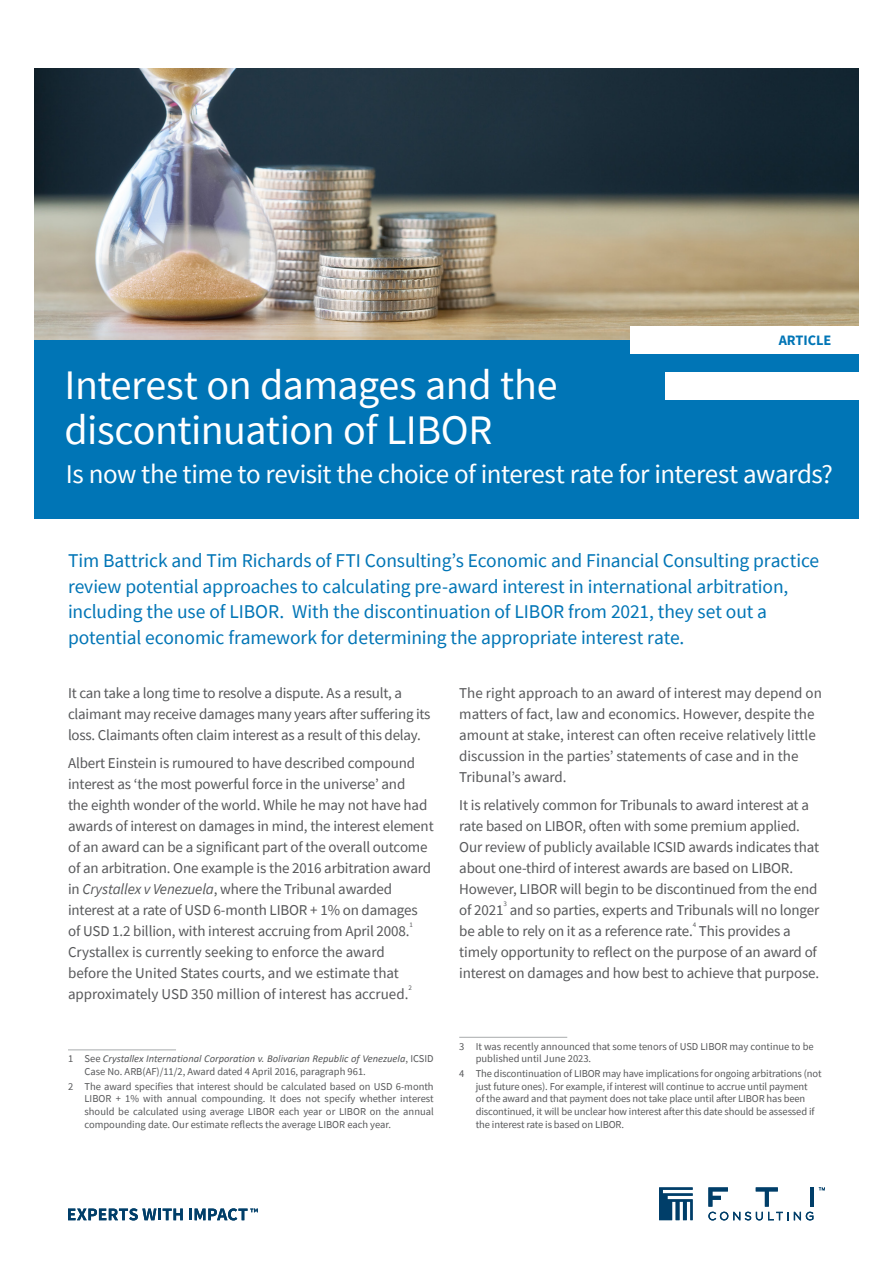
<style>
.page{position:relative;width:893px;height:1263px;background:#fff}
.page>*{position:absolute;margin:0;border:0;box-sizing:border-box;transform-origin:0 0}
.Headline{font:42px/45px "Source Sans Pro";letter-spacing:-.015em;color:#fff}
.Subtitle{font:27px "Source Sans Pro";letter-spacing:-.02em;color:#fff}
.Intro{font:19.5px/25.5px "Source Sans Pro";letter-spacing:-.005em;color:#0075b6}
.Body_Copy{font:15px/21px "Source Sans Pro";letter-spacing:-.01em;color:#57585a}
.Label{font:700 14.4px "Source Sans Pro";color:#0075b6}
.Footnote{font:10.5px/12.6px "Source Sans Pro";letter-spacing:-.01em;color:#57585a}
.Footnote-2{font:italic 10.5px/12.6px "Calibri";color:#57585a}
.Body_Copy-2{font:7.05px "Source Sans Pro";color:#57585a}
.s1{font-style:italic}
.s2{font-family:"Source Sans Pro";font-style:normal}
</style>
<div class="page">
<img style="left:34px;top:68px;width:825px;height:272px">
<svg style="left:68px;top:1208px;width:115px;height:12px"></svg>
<svg style="left:189px;top:1208px;width:69px;height:12px"></svg>
<svg style="left:659px;top:1187px;width:34px;height:33px"></svg>
<svg style="left:708px;top:1212px;width:105px;height:8px"></svg>
<svg style="left:819px;top:1187px;width:6px;height:3px"></svg>
<svg style="left:756px;top:1187px;width:22px;height:19px"></svg>
<hr style="left:810px;top:1187px;width:4px;height:19px;background:#003e69">
<svg style="left:708px;top:1187px;width:20px;height:19px"></svg>
<div style="left:34px;top:340px;width:825px;height:179px;background:#0075b6"></div>
<div style="left:630px;top:326px;width:229px;height:28px;background:#fff"></div>
<div style="left:666px;top:372px;width:193px;height:27px;background:#fff"></div>
<hr style="left:459px;top:1037px;width:108px;height:1px;background:#a8abac">
<hr style="left:68px;top:1049px;width:108px;height:1px;background:#a8abac">
<p class="Label" style="left:779px;top:330px;width:54px">ARTICLE</p>
<p class="Headline" style="left:65px;top:363px;width:494px">Interest on damages and the discontinuation of LIBOR</p>
<p class="Subtitle" style="left:66px;top:457px;width:768px">Is now the time to revisit the choice of interest rate for interest awards?</p>
<p class="Intro" style="left:68px;top:548px;width:753px">Tim Battrick and Tim Richards of FTI Consulting’s Economic and Financial Consulting practice review potential approaches to calculating pre-award interest in international arbitration, including the use of LIBOR. With the discontinuation of LIBOR from 2021, they set out a potential economic framework for determining the appropriate interest rate.</p>
<p class="Body_Copy" style="left:459px;top:682px;width:364px">The right approach to an award of interest may depend on matters of fact, law and economics. However, despite the amount at stake, interest can often receive relatively little discussion in the parties’ statements of case and in the Tribunal’s award.</p>
<p class="Body_Copy" style="left:459px;top:794px;width:361px">It is relatively common for Tribunals to award interest at a rate based on LIBOR, often with some premium applied.<br>Our review of publicly available ICSID awards indicates that about one-third of interest awards are based on LIBOR.<br>However, LIBOR will begin to be discontinued from the end of 2021 and so parties, experts and Tribunals will no longer</p>
<p class="Body_Copy" style="left:68px;top:682px;width:364px">It can take a long time to resolve a dispute. As a result, a claimant may receive damages many years after suffering its loss. Claimants often claim interest as a result of this delay.</p>
<p class="Body_Copy" style="left:68px;top:752px;width:367px">Albert Einstein is rumoured to have described compound interest as ‘the most powerful force in the universe’ and<br>the eighth wonder of the world. While he may not have had awards of interest on damages in mind, the interest element of an award can be a significant part of the overall outcome of an arbitration. One example is the 2016 arbitration award in <span class="s1">Crystallex v Venezuela</span>, where the Tribunal awarded interest at a rate of USD 6-month LIBOR + 1% on damages of USD 1.2 billion, with interest accruing from April 2008.</p>
<p class="Body_Copy-2" style="left:503px;top:899px;width:5px">3</p>
<p class="Body_Copy" style="left:459px;top:920px;width:333px">be able to rely on it as a reference rate. This provides a</p>
<p class="Body_Copy-2" style="left:409px;top:920px;width:5px">1</p>
<p class="Body_Copy-2" style="left:693px;top:920px;width:5px">4</p>
<p class="Body_Copy" style="left:459px;top:941px;width:361px">timely opportunity to reflect on the purpose of an award of interest on damages and how best to achieve that purpose.</p>
<p class="Body_Copy" style="left:68px;top:941px;width:342px">Crystallex is currently seeking to enforce the award before the United States courts, and we estimate that approximately USD 350 million of interest has accrued.</p>
<p class="Body_Copy-2" style="left:408px;top:983px;width:5px">2</p>
<p class="Footnote-2" style="left:85px;top:1052px;width:351px;text-indent:-16px"><span class="s2">1 See</span> Crystallex International Corporation v. Bolivarian Republic of Venezuela<span class="s2">, ICSID<br>Case No. ARB(AF)/11/2, Award dated 4 April 2016, paragraph 961.</span></p>
<p class="Footnote" style="left:85px;top:1080px;width:351px;text-align:justify;text-indent:-16px">2 The award specifies that interest should be calculated based on USD 6-month LIBOR + 1% with annual compounding. It does not specify whether interest should be calculated using average LIBOR each year or LIBOR on the annual compounding date. Our estimate reflects the average LIBOR each year.</p>
<p class="Footnote" style="left:476px;top:1040px;width:339px;text-indent:-16px">3 It was recently announced that some tenors of USD LIBOR may continue to be published until June 2023.</p>
<p class="Footnote" style="left:476px;top:1067px;width:347px;text-indent:-16px">4 The discontinuation of LIBOR may have implications for ongoing arbitrations (not just future ones). For example, if interest will continue to accrue until payment<br>of the award and that payment does not take place until after LIBOR has been discontinued, it will be unclear how interest after this date should be assessed if the interest rate is based on LIBOR.</p>
</div>
